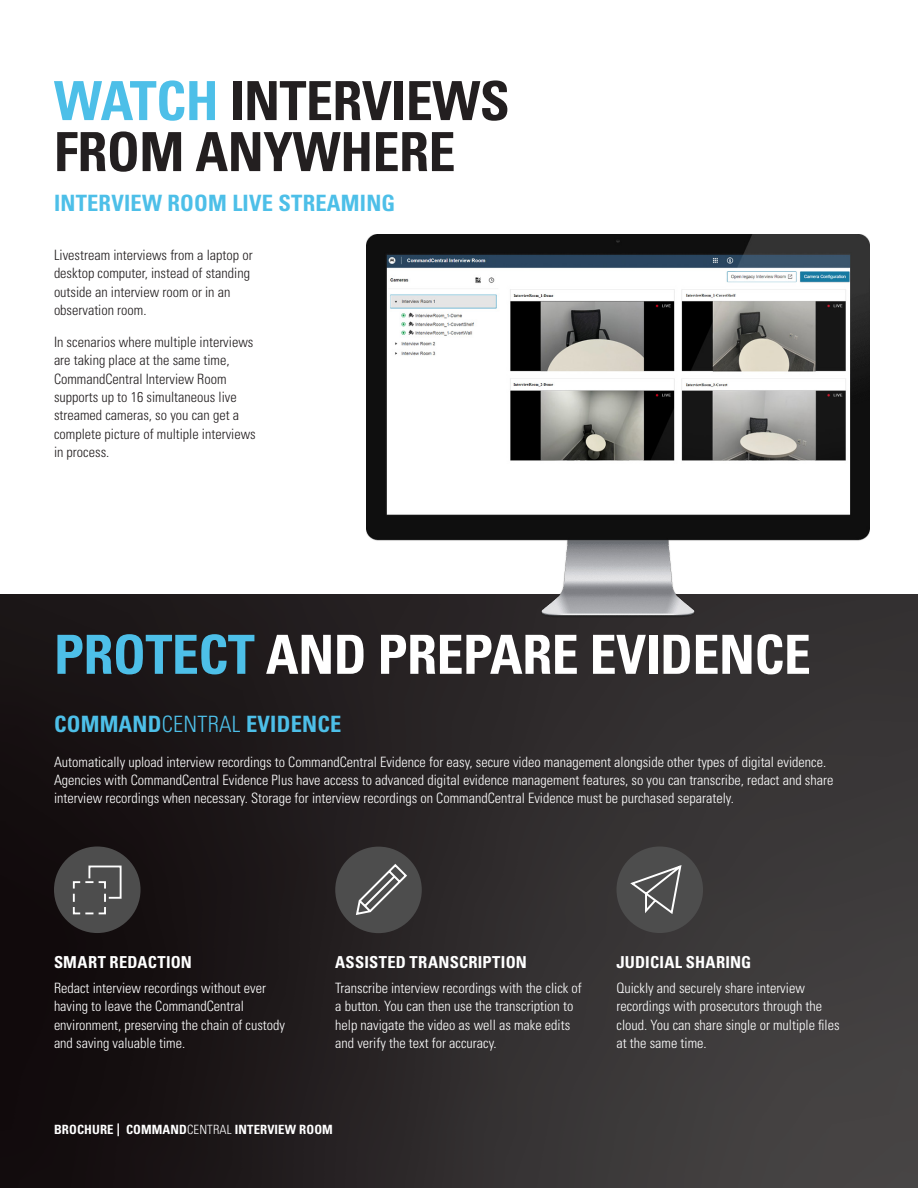
<style>
.page{position:relative;width:918px;height:1188px;background:#fff}
.page>*{position:absolute;margin:0;border:0;box-sizing:border-box;transform-origin:0 0}
.t1{font:700 condensed 54px/51px "Univers LT Std";letter-spacing:-.01em;color:#231f20}
.t2{font:700 condensed 54px "Univers LT Std";letter-spacing:-.01em;color:#fff}
.Subheaders{font:700 condensed 22.5px "Univers LT Std";letter-spacing:.01em;color:#4dbfe8}
.t3{font:700 condensed 16.5px "Univers LT Std";letter-spacing:.01em;color:#fff}
.body_copy{font:300 condensed 14.25px/18.5px "Univers LT Std";color:#fff}
.body_copy-2{font:300 condensed 14.25px/18.5px "Univers LT Std";color:#231f20}
.t4{font:700 condensed 12.75px "Univers LT Std";letter-spacing:.01em;color:#fff}
.s1{color:#4dbfe8}
.s2{font-weight:300}
</style>
<div class="page">
<div style="left:0;top:594px;width:918px;height:594px;background:linear-gradient(to right,#120b0d,#444242)"></div>
<img style="left:367px;top:235px;width:502px;height:382px">
<div style="left:54px;top:847px;width:87px;height:86px;background:#4d4d4d;border-radius:50%"></div>
<div style="left:335px;top:847px;width:87px;height:86px;background:#4d4d4d;border-radius:50%"></div>
<div style="left:617px;top:847px;width:86px;height:86px;background:#4d4d4d;border-radius:50%"></div>
<svg style="left:72px;top:865px;width:50px;height:50px"></svg>
<svg style="left:356px;top:864px;width:51px;height:51px"></svg>
<svg style="left:630px;top:865px;width:52px;height:49px"></svg>
<p class="t1" style="left:54px;top:75px;width:457px"><span class="s1">WATCH</span> INTERVIEWS<br>FROM ANYWHERE</p>
<p class="Subheaders" style="left:54px;top:189px;width:343px">INTERVIEW ROOM LIVE STREAMING</p>
<p class="body_copy-2" style="left:54px;top:246px;width:200px">Livestream interviews from a laptop or desktop computer, instead of standing outside an interview room or in an observation room.</p>
<p class="body_copy-2" style="left:54px;top:333px;width:203px">In scenarios where multiple interviews are taking place at the same time,<br>CommandCentral Interview Room supports up to 16 simultaneous live streamed cameras, so you can get a complete picture of multiple interviews in process.</p>
<p class="t2" style="left:54px;top:621px;width:758px"><span class="s1">PROTECT</span> AND PREPARE EVIDENCE</p>
<p class="Subheaders" style="left:54px;top:710px;width:289px">COMMAND<span class="s2">CENTRAL</span> EVIDENCE</p>
<p class="body_copy" style="left:54px;top:752px;width:781px">Automatically upload interview recordings to CommandCentral Evidence for easy, secure video management alongside other types of digital evidence.<br>Agencies with CommandCentral Evidence Plus have access to advanced digital evidence management features, so you can transcribe, redact and share interview recordings when necessary. Storage for interview recordings on CommandCentral Evidence must be purchased separately.</p>
<p class="t3" style="left:54px;top:952px;width:139px">SMART REDACTION</p>
<p class="body_copy" style="left:54px;top:979px;width:233px">Redact interview recordings without ever having to leave the CommandCentral environment, preserving the chain of custody and saving valuable time.</p>
<p class="t3" style="left:335px;top:952px;width:193px">ASSISTED TRANSCRIPTION</p>
<p class="body_copy" style="left:335px;top:979px;width:248px">Transcribe interview recordings with the click of a button. You can then use the transcription to help navigate the video as well as make edits and verify the text for accuracy.</p>
<p class="t4" style="left:54px;top:1122px;width:280px">BROCHURE | COMMAND<span class="s2">CENTRAL</span> INTERVIEW ROOM</p>
<p class="t3" style="left:616px;top:952px;width:136px">JUDICIAL SHARING</p>
<p class="body_copy" style="left:616px;top:979px;width:225px">Quickly and securely share interview recordings with prosecutors through the cloud. You can share single or multiple files at the same time.</p>
</div>
